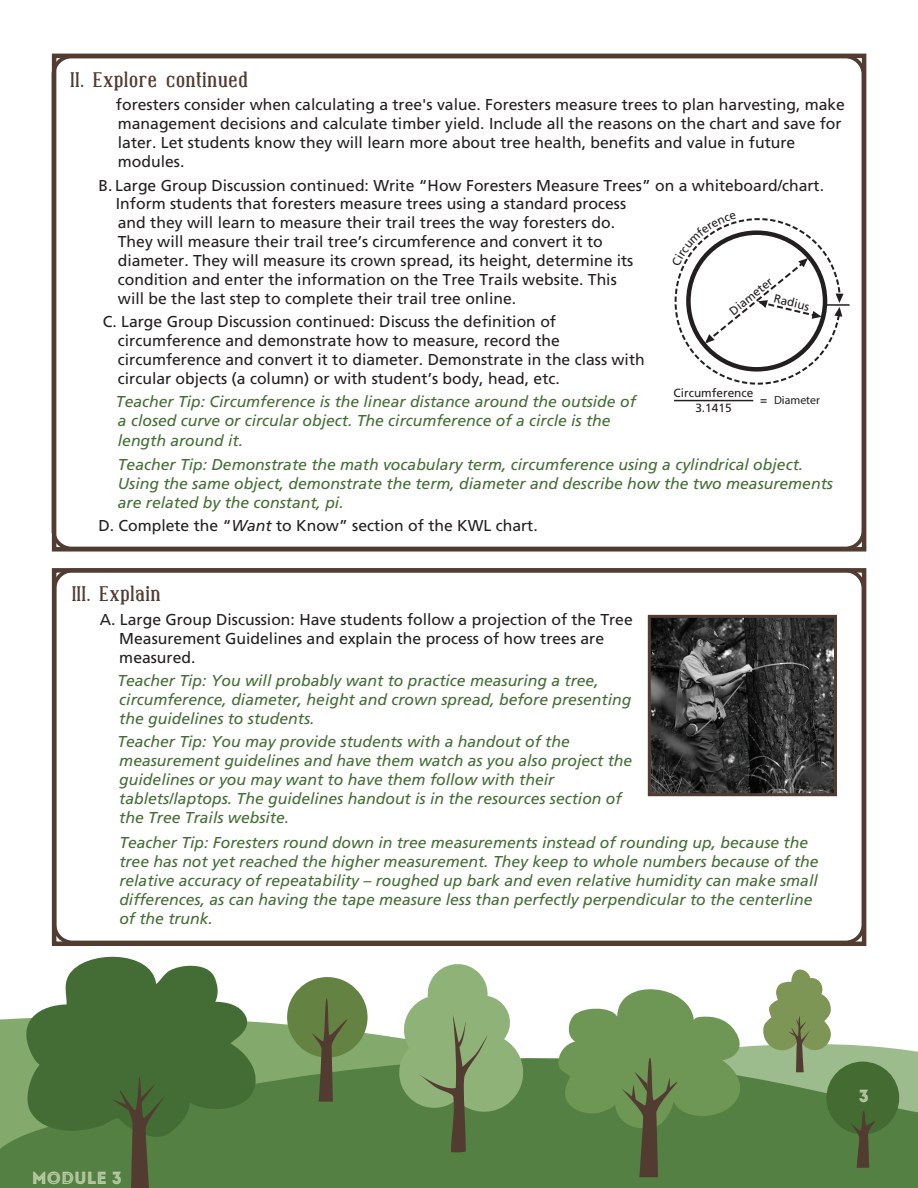
<style>
.page{position:relative;width:918px;height:1188px;background:#fff}
.page>*{position:absolute;margin:0;border:0;box-sizing:border-box;transform-origin:0 0}
.t1{font:700 21px "Covington";color:#523c32}
.t2{font:17.55px "Intro Inline";color:#bacca7}
.t3{font:15.75px/18.9px "Frutiger";color:#231f20}
.t4{font:italic 15.75px/18.9px "Frutiger";color:#436d34}
.t5{font:11.85px/14.2px "Frutiger";color:#231f20;text-align:center}
.t6{font:11.85px "Myriad Pro";color:#231f20}
.s1{font-family:"Frutiger"}
.s2{font-style:italic}
</style>
<div class="page">
<svg style="left:0;top:996px;width:846px;height:58px"></svg>
<svg style="left:0;top:1054px;width:918px;height:134px;background:#5c864a"></svg>
<svg style="left:557px;top:989px;width:190px;height:188px;background:#769762"></svg>
<svg style="left:16px;top:956px;width:242px;height:185px;fill:#436d34"></svg>
<svg style="left:112px;top:1077px;width:54px;height:111px;background:#4d6839"></svg>
<div style="left:287px;top:977px;width:81px;height:81px;background:#648241;border-radius:50%"></div>
<svg style="left:311px;top:998px;width:37px;height:104px"></svg>
<svg style="left:396px;top:964px;width:130px;height:189px"></svg>
<div style="left:826px;top:1062px;width:73px;height:72px;background:#446b32;border-radius:50%"></div>
<svg style="left:850px;top:1111px;width:25px;height:57px"></svg>
<svg style="left:762px;top:969px;width:70px;height:103px"></svg>
<hr style="left:825px;top:304px;width:25px;height:2px;background:#231f20">
<hr style="left:674px;top:400px;width:79px;height:1px;background:#231f20">
<img style="left:652px;top:619px;width:181px;height:173px">
<div style="left:648px;top:615px;width:189px;height:181px;border:3px solid #523c32"></div>
<div style="left:53px;top:569px;width:812px;height:375px;border:4px solid #523c32;border-radius:18px"></div>
<div style="left:52px;top:55px;width:813px;height:495px;border:4px solid #523c32;border-radius:18px"></div>
<svg style="left:674px;top:218px;width:170px;height:167px"></svg>
<h1 class="t1" style="left:70px;top:69px;width:180px">II. Explore continued</h1>
<p class="t3" style="left:116px;top:96px;width:731px">foresters consider when calculating a tree's value. Foresters measure trees to plan harvesting, make management decisions and calculate timber yield. Include all the reasons on the chart and save for later. Let students know they will learn more about tree health, benefits and value in future modules.</p>
<p class="t3" style="left:116px;top:176px;width:710px;text-indent:-18px">B. Large Group Discussion continued: Write “How Foresters Measure Trees” on a whiteboard/chart.<br>Inform students that foresters measure trees using a standard process<br>and they will learn to measure their trail trees the way foresters do.<br>They will measure their trail tree’s circumference and convert it to<br>diameter. They will measure its crown spread, its height, determine its<br>condition and enter the information on the Tree Trails website. This<br>will be the last step to complete their trail tree online.</p>
<p class="t3" style="left:118px;top:312px;width:528px;text-indent:-15px">C. Large Group Discussion continued: Discuss the definition of circumference and demonstrate how to measure, record the circumference and convert it to diameter. Demonstrate in the class with circular objects (a column) or with student’s body, head, etc.</p>
<p class="t4" style="left:116px;top:393px;width:521px">Teacher Tip: Circumference is the linear distance around the outside of a closed curve or circular object. The circumference of a circle is the</p>
<p class="t5" style="left:727px;top:307px;width:53px;rotate:-38deg">Diameter</p>
<p class="t5" style="left:776px;top:291px;width:38px;rotate:13deg">Radius</p>
<p class="t5" style="left:674px;top:386px;width:81px">Circumference<br>3.1415</p>
<p class="t6" style="left:760px;top:392px;width:61px"><span class="s1">=</span> Diameter</p>
<p class="t4" style="left:118px;top:429px;width:687px;line-height:23.4px">length around it.<br>Teacher Tip: Demonstrate the math vocabulary term, circumference using a cylindrical object.</p>
<p class="t4" style="left:118px;top:474px;width:717px">Using the same object, demonstrate the term, diameter and describe how the two measurements are related by the constant, pi.</p>
<p class="t3" style="left:98px;top:516px;width:441px">D. Complete the “<span class="s2">Want</span> to Know” section of the KWL chart.</p>
<h1 class="t1" style="left:71px;top:583px;width:91px">III. Explain</h1>
<p class="t3" style="left:119px;top:610px;width:515px;text-indent:-19px">A. Large Group Discussion: Have students follow a projection of the Tree<br>Measurement Guidelines and explain the process of how trees are measured.</p>
<p class="t4" style="left:117px;top:671px;width:515px">Teacher Tip: You will probably want to practice measuring a tree, circumference, diameter, height and crown spread, before presenting the guidelines to students.</p>
<p class="t4" style="left:117px;top:732px;width:516px">Teacher Tip: You may provide students with a handout of the measurement guidelines and have them watch as you also project the guidelines or you may want to have them follow with their tablets/laptops. The guidelines handout is in the resources section of the Tree Trails website.</p>
<p class="t4" style="left:119px;top:833px;width:701px">Teacher Tip: Foresters round down in tree measurements instead of rounding up, because the tree has not yet reached the higher measurement. They keep to whole numbers because of the relative accuracy of repeatability – roughed up bark and even relative humidity can make small differences, as can having the tape measure less than perfectly perpendicular to the centerline of the trunk.</p>
<p class="t2" style="left:32px;top:1168px;width:92px">MODULE 3</p>
<p class="t2" style="left:859px;top:1085px;width:12px">3</p>
</div>
